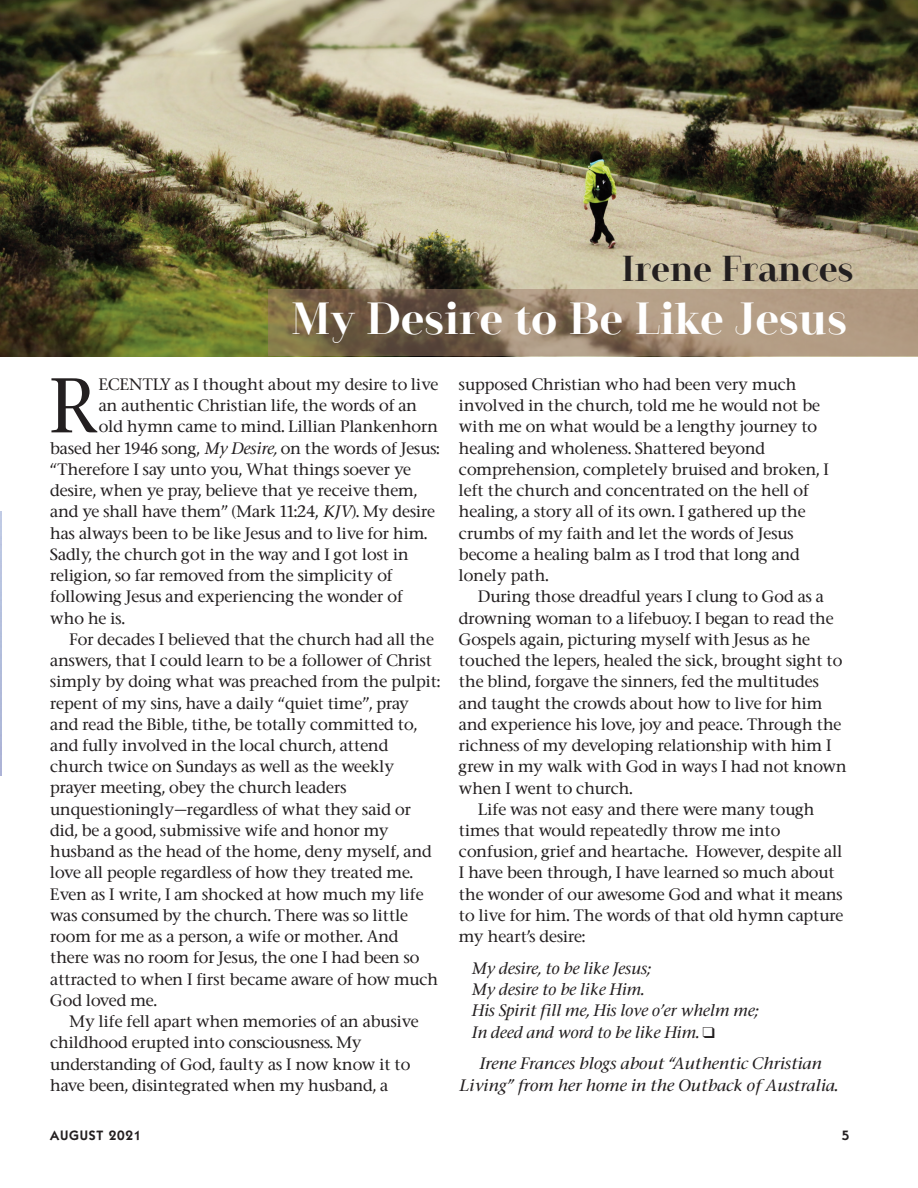
<style>
.page{position:relative;width:918px;height:1188px;background:#fff}
.page>*{position:absolute;margin:0;border:0;box-sizing:border-box;transform-origin:0 0}
.t1{font:500 73.2px "Stone Serif";color:#231f20}
.t2{font:700 45px "Camila";color:#fff}
.t3{font:700 36px "Camila";color:#231f20}
.t4{font:500 15.75px/21.3px "Stone Serif";color:#231f20}
.t5{font:italic 500 15.75px/21.3px "Stone Serif";color:#231f20}
.t6{font:italic 500 15.75px/21.3px "Stone Serif";color:#231f20;text-align:center;scale:1.05 1}
.t7{font:600 13.65px "ITC Kabel Std";letter-spacing:.055em;color:#231f20}
.s1{font-style:italic}
</style>
<div class="page">
<img style="left:0;top:0;width:918px;height:356px">
<div style="left:269px;top:289px;width:649px;height:67px;background:#9d7a68;opacity:.5"></div>
<h3 class="t3" style="left:622px;top:247px;width:234px">Irene Frances</h3>
<h2 class="t2" style="left:291px;top:292px;width:558px">My Desire to Be Like Jesus</h2>
<h1 class="t1" style="left:50px;top:358px;width:50px">R</h1>
<p class="t4" style="left:99px;top:373px;width:341px">ECENTLY as I thought about my desire to live</p>
<p class="t4" style="left:99px;top:395px;width:320px">an authentic Christian life, the words of an</p>
<p class="t4" style="left:99px;top:416px;width:341px">old hymn came to mind. Lillian Plankenhorn</p>
<p class="t4" style="left:50px;top:437px;width:391px">based her 1946 song, <span class="s1">My Desire,</span> on the words of Jesus:</p>
<p class="t4" style="left:50px;top:458px;width:362px">“Therefore I say unto you, What things soever ye</p>
<p class="t4" style="left:50px;top:480px;width:368px">desire, when ye pray, believe that ye receive them,</p>
<p class="t4" style="left:50px;top:501px;width:386px">and ye shall have them” (Mark 11:24, <span class="s1">KJV</span>). My desire</p>
<p class="t4" style="left:50px;top:522px;width:379px">has always been to be like Jesus and to live for him.</p>
<p class="t4" style="left:50px;top:543px;width:360px">Sadly, the church got in the way and I got lost in</p>
<p class="t4" style="left:50px;top:565px;width:344px">religion, so far removed from the simplicity of</p>
<p class="t4" style="left:50px;top:586px;width:354px">following Jesus and experiencing the wonder of</p>
<p class="t4" style="left:50px;top:607px;width:76px">who he is.</p>
<p class="t4" style="left:69px;top:628px;width:366px">For decades I believed that the church had all the</p>
<p class="t4" style="left:50px;top:650px;width:383px">answers, that I could learn to be a follower of Christ</p>
<p class="t4" style="left:50px;top:671px;width:391px">simply by doing what was preached from the pulpit:</p>
<p class="t4" style="left:50px;top:692px;width:360px">repent of my sins, have a daily “quiet time”, pray</p>
<p class="t4" style="left:50px;top:713px;width:368px">and read the Bible, tithe, be totally committed to,</p>
<p class="t4" style="left:50px;top:734px;width:340px">and fully involved in the local church, attend</p>
<p class="t4" style="left:50px;top:756px;width:346px">church twice on Sundays as well as the weekly</p>
<p class="t4" style="left:50px;top:777px;width:298px">prayer meeting, obey the church leaders</p>
<p class="t4" style="left:50px;top:798px;width:362px">unquestioningly—regardless of what they said or</p>
<p class="t4" style="left:50px;top:819px;width:340px">did, be a good, submissive wife and honor my</p>
<p class="t4" style="left:50px;top:841px;width:383px">husband as the head of the home, deny myself, and</p>
<p class="t4" style="left:50px;top:862px;width:364px">love all people regardless of how they treated me.</p>
<p class="t4" style="left:50px;top:883px;width:375px">Even as I write, I am shocked at how much my life</p>
<p class="t4" style="left:50px;top:904px;width:359px">was consumed by the church. There was so little</p>
<p class="t4" style="left:50px;top:926px;width:350px">room for me as a person, a wife or mother. And</p>
<p class="t4" style="left:50px;top:947px;width:371px">there was no room for Jesus, the one I had been so</p>
<p class="t4" style="left:50px;top:968px;width:389px">attracted to when I first became aware of how much</p>
<p class="t4" style="left:50px;top:989px;width:108px">God loved me.</p>
<p class="t4" style="left:69px;top:1011px;width:351px">My life fell apart when memories of an abusive</p>
<p class="t4" style="left:50px;top:1032px;width:313px">childhood erupted into consciousness. My</p>
<p class="t4" style="left:50px;top:1053px;width:362px">understanding of God, faulty as I now know it to</p>
<p class="t4" style="left:50px;top:1074px;width:340px">have been, disintegrated when my husband, a</p>
<p class="t4" style="left:459px;top:373px;width:371px">supposed Christian who had been very much involved in the church, told me he would not be with me on what would be a lengthy journey to healing and wholeness. Shattered beyond comprehension, completely bruised and broken, I left the church and concentrated on the hell of healing, a story all of its own. I gathered up the crumbs of my faith and let the words of Jesus become a healing balm as I trod that long and lonely path.</p>
<p class="t4" style="left:478px;top:586px;width:347px">During those dreadful years I clung to God as a</p>
<p class="t4" style="left:459px;top:607px;width:376px">drowning woman to a lifebuoy. I began to read the</p>
<p class="t4" style="left:459px;top:628px;width:353px">Gospels again, picturing myself with Jesus as he</p>
<p class="t4" style="left:459px;top:650px;width:385px">touched the lepers, healed the sick, brought sight to</p>
<p class="t4" style="left:459px;top:671px;width:361px">the blind, forgave the sinners, fed the multitudes</p>
<p class="t4" style="left:459px;top:692px;width:365px">and taught the crowds about how to live for him</p>
<p class="t4" style="left:459px;top:713px;width:384px">and experience his love, joy and peace. Through the</p>
<p class="t4" style="left:459px;top:735px;width:374px">richness of my developing relationship with him I</p>
<p class="t4" style="left:459px;top:756px;width:389px">grew in my walk with God in ways I had not known</p>
<p class="t4" style="left:459px;top:777px;width:175px">when I went to church.</p>
<p class="t4" style="left:478px;top:798px;width:338px">Life was not easy and there were many tough</p>
<p class="t4" style="left:459px;top:819px;width:323px">times that would repeatedly throw me into</p>
<p class="t4" style="left:459px;top:841px;width:385px">confusion, grief and heartache. However, despite all</p>
<p class="t4" style="left:459px;top:862px;width:377px">I have been through, I have learned so much about</p>
<p class="t4" style="left:459px;top:883px;width:385px">the wonder of our awesome God and what it means</p>
<p class="t4" style="left:459px;top:904px;width:386px">to live for him. The words of that old hymn capture</p>
<p class="t4" style="left:459px;top:926px;width:128px">my heart’s desire:</p>
<p class="t5" style="left:471px;top:958px;width:288px">My desire, to be like Jesus;<br>My desire to be like Him.<br>His Spirit fill me, His love o’er whelm me;<br>In deed and word to be like Him. ❑</p>
<p class="t6" style="left:459px;top:1053px;width:362px">Irene Frances blogs about “Authentic Christian<br>Living” from her home in the Outback of Australia.</p>
<p class="t7" style="left:50px;top:1131px;width:93px">AUGUST 2021</p>
<p class="t7" style="left:842px;top:1131px;width:9px">5</p>
</div>
